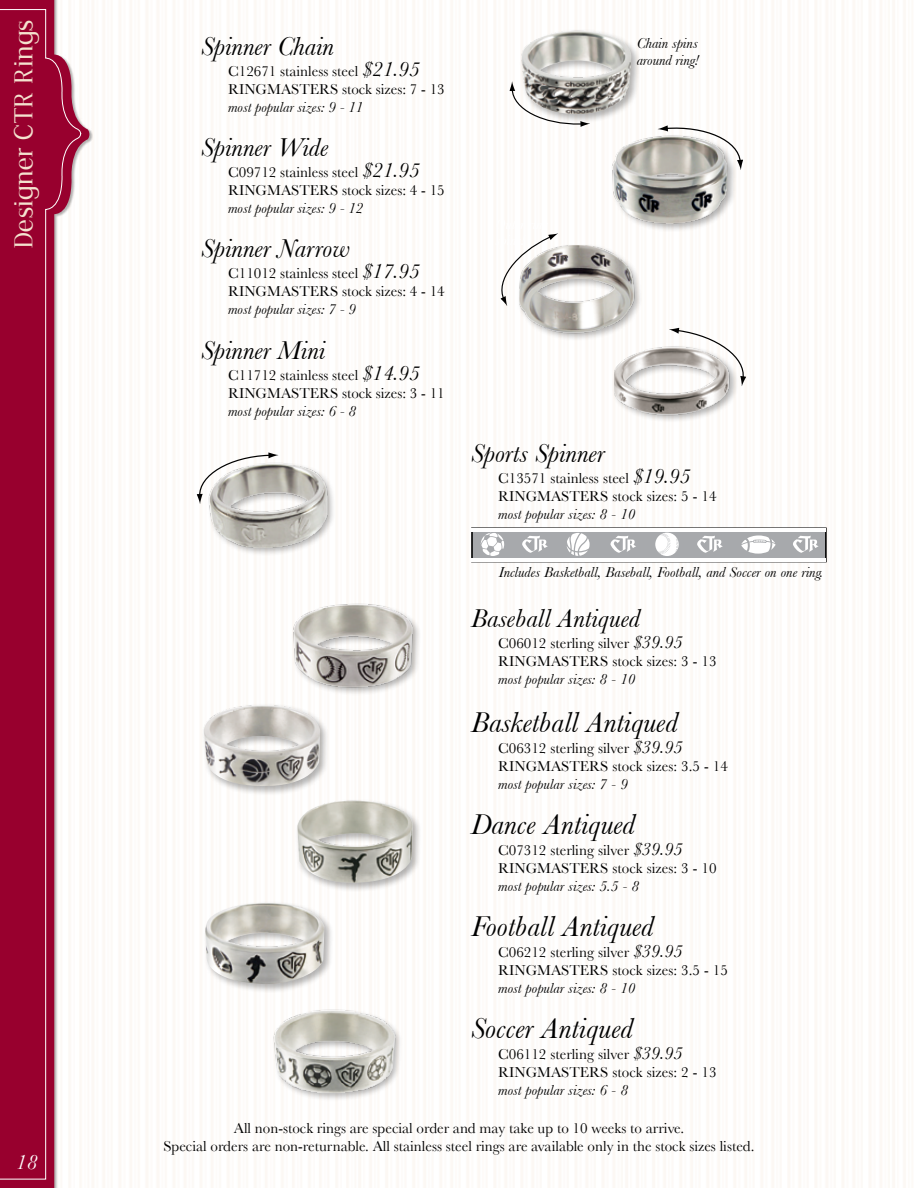
<style>
.page{position:relative;width:918px;height:1188px;background:#fff}
.page>*{position:absolute;margin:0;border:0;box-sizing:border-box;transform-origin:0 0}
.t1{font:33px "Duality";color:#f4e2cf}
.t2{font:italic 30px "Baskerville";color:#000}
.t3{font:italic 27px "Baskerville";color:#000}
.t4{font:italic 21px "Baskerville";color:#fff}
.t5{font:15px/18px "Baskerville";color:#000}
.t6{font:italic 15px/16.5px "Baskerville";color:#000}
.s1{font-style:italic;font-size:21px}
.s2{font-style:italic;font-size:18px}
</style>
<div class="page">
<svg style="left:657px;top:125px;width:86px;height:45px"></svg>
<svg style="left:509px;top:81px;width:80px;height:46px"></svg>
<svg style="left:495px;top:233px;width:63px;height:73px"></svg>
<svg style="left:669px;top:328px;width:77px;height:58px"></svg>
<div style="left:519px;top:28px;width:122px;height:96px;background:#000;opacity:.3"></div>
<img style="left:520px;top:31px;width:111px;height:85px">
<div style="left:611px;top:134px;width:126px;height:99px;background:#000;opacity:.3"></div>
<img style="left:607px;top:131px;width:121px;height:94px">
<div style="left:517px;top:243px;width:126px;height:99px;background:#fdfbfa"></div>
<img style="left:519px;top:246px;width:121px;height:94px">
<div style="left:612px;top:345px;width:126px;height:78px;background:#000;opacity:.3"></div>
<img style="left:614px;top:340px;width:121px;height:94px">
<div style="left:472px;top:528px;width:354px;height:34px;background:#a7a9ac"></div>
<svg style="left:567px;top:533px;width:23px;height:23px"></svg>
<svg style="left:655px;top:533px;width:24px;height:23px"></svg>
<svg style="left:481px;top:533px;width:23px;height:23px"></svg>
<svg style="left:657px;top:533px;width:22px;height:21px"></svg>
<svg style="left:522px;top:536px;width:26px;height:17px"></svg>
<svg style="left:610px;top:536px;width:26px;height:17px"></svg>
<svg style="left:697px;top:536px;width:26px;height:17px"></svg>
<svg style="left:793px;top:536px;width:26px;height:17px"></svg>
<hr style="left:471px;top:528px;width:354px;height:4px;background:#fff">
<hr style="left:471px;top:558px;width:354px;height:4px;background:#fff">
<svg style="left:741px;top:535px;width:35px;height:19px"></svg>
<img style="left:201px;top:454px;width:135px;height:120px">
<div style="left:201px;top:703px;width:129px;height:93px;background:#000;opacity:.3"></div>
<img style="left:203px;top:705px;width:117px;height:82px">
<div style="left:203px;top:901px;width:131px;height:93px;background:#000;opacity:.3"></div>
<img style="left:205px;top:903px;width:119px;height:81px">
<div style="left:291px;top:602px;width:131px;height:94px;background:#000;opacity:.3"></div>
<img style="left:287px;top:598px;width:134px;height:93px">
<div style="left:295px;top:798px;width:127px;height:94px;background:#000;opacity:.3"></div>
<img style="left:297px;top:801px;width:116px;height:82px">
<img style="left:265px;top:1001px;width:141px;height:105px">
<svg style="left:197px;top:452px;width:82px;height:52px"></svg>
<div style="left:0;top:0;width:93px;height:1188px;background:#fefcfb"></div>
<svg style="left:0;top:0;width:89px;height:1188px"></svg>
<svg style="left:0;top:9px;width:81px;height:1171px"></svg>
<h1 class="t1" style="left:8px;top:249px;width:231px;rotate:-90deg">Designer CTR Rings</h1>
<h3 class="t4" style="left:16px;top:1149px;width:22px">18</h3>
<h3 class="t3" style="left:201px;top:31px;width:135px">Spinner Chain</h3>
<p class="t5" style="left:228px;top:62px;width:218px">C12671 stainless steel <span class="s1">$21.95<br></span>RINGMASTERS stock sizes: 7 - 13</p>
<p class="t6" style="left:228px;top:99px;width:137px">most popular sizes: 9 - 11</p>
<h3 class="t3" style="left:201px;top:132px;width:129px">Spinner Wide</h3>
<p class="t5" style="left:228px;top:163px;width:218px">C09712 stainless steel <span class="s1">$21.95<br></span>RINGMASTERS stock sizes: 4 - 15</p>
<p class="t6" style="left:228px;top:200px;width:137px">most popular sizes: 9 - 12</p>
<h3 class="t3" style="left:201px;top:233px;width:150px">Spinner Narrow</h3>
<p class="t5" style="left:228px;top:264px;width:218px">C11012 stainless steel <span class="s1">$17.95<br></span>RINGMASTERS stock sizes: 4 - 14</p>
<p class="t6" style="left:228px;top:301px;width:129px">most popular sizes: 7 - 9</p>
<h3 class="t3" style="left:201px;top:334px;width:126px">Spinner Mini</h3>
<p class="t5" style="left:228px;top:366px;width:218px">C11712 stainless steel <span class="s1">$14.95<br></span>RINGMASTERS stock sizes: 3 - 11</p>
<p class="t6" style="left:228px;top:402px;width:129px">most popular sizes: 6 - 8</p>
<p class="t6" style="left:637px;top:35px;width:64px">Chain spins around ring!</p>
<h3 class="t3" style="left:471px;top:437px;width:135px">Sports Spinner</h3>
<p class="t5" style="left:498px;top:469px;width:220px">C13571 stainless steel <span class="s1">$19.95<br></span>RINGMASTERS stock sizes: 5 - 14</p>
<p class="t6" style="left:498px;top:506px;width:139px">most popular sizes: 8 - 10</p>
<p class="t6" style="left:499px;top:564px;width:326px">Includes Basketball, Baseball, Football, and Soccer on one ring.</p>
<h3 class="t3" style="left:471px;top:603px;width:170px">Baseball Antiqued</h3>
<p class="t5" style="left:498px;top:634px;width:220px">C06012 sterling silver <span class="s2">$39.95<br></span>RINGMASTERS stock sizes: 3 - 13</p>
<p class="t6" style="left:498px;top:671px;width:139px">most popular sizes: 8 - 10</p>
<h2 class="t2" style="left:471px;top:704px;width:208px">Basketball Antiqued</h2>
<p class="t5" style="left:498px;top:739px;width:231px">C06312 sterling silver <span class="s2">$39.95<br></span>RINGMASTERS stock sizes: 3.5 - 14</p>
<p class="t6" style="left:498px;top:775px;width:131px">most popular sizes: 7 - 9</p>
<h2 class="t2" style="left:471px;top:806px;width:165px">Dance Antiqued</h2>
<p class="t5" style="left:498px;top:841px;width:220px">C07312 sterling silver <span class="s2">$39.95<br></span>RINGMASTERS stock sizes: 3 - 10</p>
<p class="t6" style="left:498px;top:878px;width:142px">most popular sizes: 5.5 - 8</p>
<h2 class="t2" style="left:471px;top:909px;width:184px">Football Antiqued</h2>
<p class="t5" style="left:498px;top:943px;width:231px">C06212 sterling silver <span class="s2">$39.95<br></span>RINGMASTERS stock sizes: 3.5 - 15</p>
<p class="t6" style="left:498px;top:980px;width:139px">most popular sizes: 8 - 10</p>
<h2 class="t2" style="left:471px;top:1011px;width:163px">Soccer Antiqued</h2>
<p class="t5" style="left:498px;top:1045px;width:220px">C06112 sterling silver <span class="s2">$39.95<br></span>RINGMASTERS stock sizes: 2 - 13</p>
<p class="t6" style="left:498px;top:1082px;width:131px">most popular sizes: 6 - 8</p>
<p class="t5" style="left:163px;top:1119px;width:593px;text-align:center">All non-stock rings are special order and may take up to 10 weeks to arrive.<br>Special orders are non-returnable. All stainless steel rings are available only in the stock sizes listed.</p>
</div>
